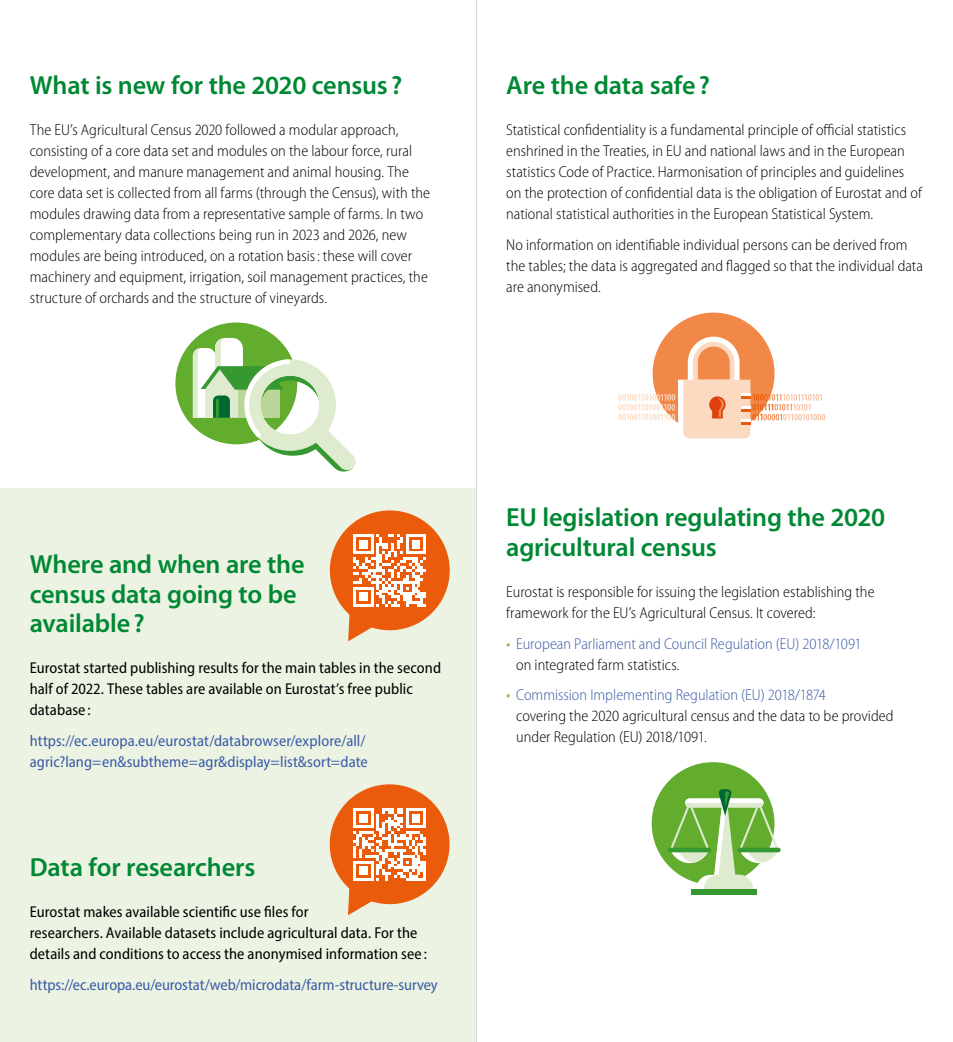
<style>
.page{position:relative;width:953px;height:1042px;background:#fff}
.page>*{position:absolute;margin:0;border:0;box-sizing:border-box;transform-origin:0 0}
.t1{font:600 26.25px/29.8px "Myriad Pro";letter-spacing:-.005em;color:#008834}
.t2{font:300 semi-condensed 15.75px/21px "Myriad Pro";color:#000}
.t3{font:semi-condensed 15.75px/21px "Myriad Pro";letter-spacing:.005em;color:#000}
.t4{font:semi-condensed 15.75px/21px "Myriad Pro";letter-spacing:.005em;color:#3a5ba7}
.t5{font:300 semi-condensed 15.75px/21px "Myriad Pro";color:#3a5ba7}
.s1{font-weight:400;font-stretch:normal;color:#92bf5f}
.s2{color:#000}
.s3{color:#3a5ba7}
</style>
<div class="page">
<div style="left:0;top:489px;width:476px;height:553px;background:#ecf3e2"></div>
<svg style="left:329px;top:510px;width:121px;height:131px"></svg>
<svg style="left:329px;top:784px;width:121px;height:131px"></svg>
<div style="left:175px;top:322px;width:122px;height:122px;background:#62ad2d;border-radius:50%"></div>
<svg style="left:193px;top:338px;width:162px;height:133px"></svg>
<hr style="left:476px;top:0;width:1px;height:1042px;background:#dadada">
<div style="left:652px;top:313px;width:122px;height:121px;background:#f18848;border-radius:50%"></div>
<svg style="left:618px;top:337px;width:207px;height:101px"></svg>
<div style="left:651px;top:762px;width:123px;height:123px;background:#62ad2d;border-radius:50%"></div>
<div style="left:691px;top:889px;width:66px;height:5px;background:#359830"></div>
<svg style="left:669px;top:789px;width:110px;height:100px"></svg>
<h1 class="t1" style="left:30px;top:71px;width:374px">What is new for the 2020 census ?</h1>
<p class="t2" style="left:30px;top:119px;width:402px">The EU’s Agricultural Census 2020 followed a modular approach, consisting of a core data set and modules on the labour force, rural development, and manure management and animal housing. The core data set is collected from all farms (through the Census), with the modules drawing data from a representative sample of farms. In two complementary data collections being run in 2023 and 2026, new modules are being introduced, on a rotation basis: these will cover machinery and equipment, irrigation, soil management practices, the structure of orchards and the structure of vineyards.</p>
<h1 class="t1" style="left:506px;top:71px;width:205px">Are the data safe?</h1>
<p class="t2" style="left:506px;top:119px;width:417px">Statistical confidentiality is a fundamental principle of official statistics enshrined in the Treaties, in EU and national laws and in the European statistics Code of Practice. Harmonisation of principles and guidelines on the protection of confidential data is the obligation of Eurostat and of national statistical authorities in the European Statistical System.</p>
<p class="t2" style="left:506px;top:234px;width:418px">No information on identifiable individual persons can be derived from the tables; the data is aggregated and flagged so that the individual data are anonymised.</p>
<h1 class="t1" style="left:30px;top:550px;width:276px">Where and when are the census data going to be available?</h1>
<p class="t3" style="left:30px;top:657px;width:413px">Eurostat started publishing results for the main tables in the second half of 2022. These tables are available on Eurostat’s free public database :</p>
<p class="t4" style="left:30px;top:730px;width:339px">https://ec.europa.eu/eurostat/databrowser/explore/all/ agric?lang=en&amp;subtheme=agr&amp;display=list&amp;sort=date</p>
<h1 class="t1" style="left:30px;top:853px;width:227px">Data for researchers</h1>
<p class="t3" style="left:30px;top:901px;width:399px">Eurostat makes available scientific use files for<br>researchers. Available datasets include agricultural data. For the details and conditions to access the anonymised information see :</p>
<p class="t4" style="left:30px;top:974px;width:409px">https://ec.europa.eu/eurostat/web/microdata/farm-structure-survey</p>
<h1 class="t1" style="left:506px;top:503px;width:380px">EU legislation regulating the 2020 agricultural census</h1>
<p class="t2" style="left:506px;top:581px;width:370px">Eurostat is responsible for issuing the legislation establishing the framework for the EU’s Agricultural Census. It covered:</p>
<p class="t5" style="left:516px;top:633px;width:347px;text-indent:-10px"><span class="s1">•</span> European Parliament and Council Regulation (EU) 2018/1091 <span class="s2">on integrated farm statistics.</span></p>
<p class="t2" style="left:516px;top:684px;width:379px;text-indent:-10px"><span class="s1">•</span> <span class="s3">Commission Implementing Regulation (EU) 2018/1874<br></span>covering the 2020 agricultural census and the data to be provided under Regulation (EU) 2018/1091.</p>
</div>
